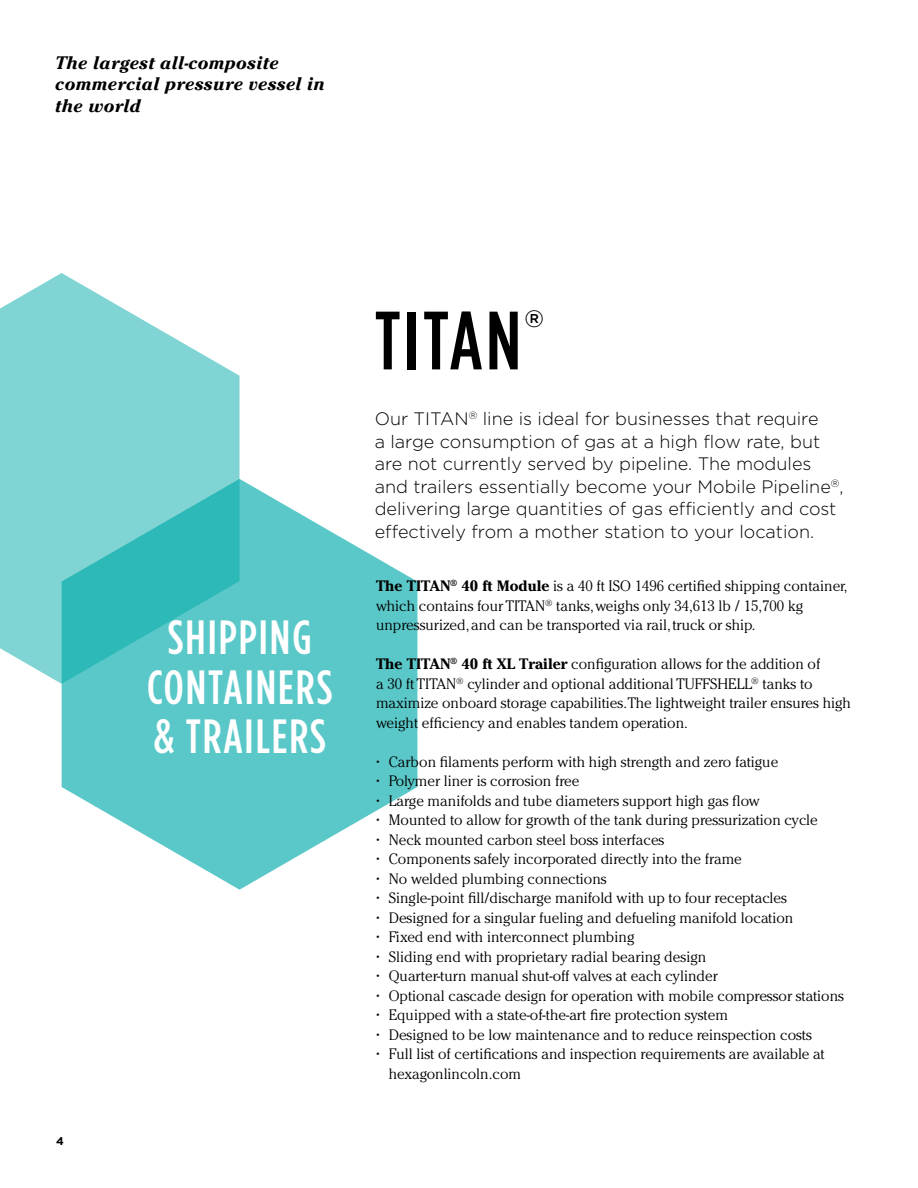
<style>
.page{position:relative;width:918px;height:1188px;background:#fff}
.page>*{position:absolute;margin:0;border:0;box-sizing:border-box;transform-origin:0 0}
.t1{font:500 condensed 82.5px "Gotham HTF";letter-spacing:.04em;color:#000}
.t2{font:500 condensed 48px/49.5px "Gotham HTF";letter-spacing:.04em;color:#fff;text-align:center}
.t3{font:500 23.55px "Gotham HTF";color:#000}
.t4{font:300 18px/22.5px "Gotham HTF";color:#000}
.t5{font:italic 700 18px/21.6px "Cheltenham";letter-spacing:.01em;color:#000}
.t6{font:300 15px/19.5px "Cheltenham";color:#000}
.t7{font:700 11.25px "Gotham HTF";color:#000}
.s1{font-weight:700}
</style>
<div class="page">
<svg style="left:0;top:273px;width:240px;height:411px;fill:#80d5d4"></svg>
<svg style="left:62px;top:479px;width:355px;height:411px;fill:#5ac8c8"></svg>
<p class="t5" style="left:55px;top:52px;width:271px">The largest all-composite commercial pressure vessel in the world</p>
<p class="t7" style="left:56px;top:1134px;width:9px">4</p>
<h2 class="t2" style="left:147px;top:612px;width:187px">SHIPPING<br>CONTAINERS &amp; TRAILERS</h2>
<h1 class="t1" style="left:375px;top:295px;width:148px">TITAN</h1>
<h3 class="t3" style="left:524px;top:306px;width:21px">®</h3>
<p class="t4" style="left:375px;top:407px;width:470px">Our TITAN<sup>®</sup> line is ideal for businesses that require<br>a large consumption of gas at a high flow rate, but are not currently served by pipeline. The modules and trailers essentially become your Mobile Pipeline<sup>®</sup>, delivering large quantities of gas efficiently and cost effectively from a mother station to your location.</p>
<p class="t6" style="left:376px;top:576px;width:473px"><span class="s1">The TITAN</span><sup>®</sup> <span class="s1">40 ft Module</span> is a 40 ft ISO 1496 certified shipping container, which contains four TITAN<sup>®</sup> tanks, weighs only 34,613 lb / 15,700 kg unpressurized, and can be transported via rail, truck or ship.</p>
<p class="t6" style="left:376px;top:654px;width:477px"><span class="s1">The TITAN</span><sup>®</sup> <span class="s1">40 ft XL Trailer</span> configuration allows for the addition of<br>a 30 ft TITAN<sup>®</sup> cylinder and optional additional TUFFSHELL<sup>®</sup> tanks to maximize onboard storage capabilities.The lightweight trailer ensures high weight efficiency and enables tandem operation.</p>
<p class="t6" style="left:376px;top:752px;width:404px">• Carbon filaments perform with high strength and zero fatigue</p>
<p class="t6" style="left:376px;top:771px;width:205px">• Polymer liner is corrosion free</p>
<p class="t6" style="left:376px;top:791px;width:385px">• Large manifolds and tube diameters support high gas flow</p>
<p class="t6" style="left:376px;top:810px;width:443px">• Mounted to allow for growth of the tank during pressurization cycle</p>
<p class="t6" style="left:376px;top:830px;width:290px">• Neck mounted carbon steel boss interfaces</p>
<p class="t6" style="left:376px;top:849px;width:367px">• Components safely incorporated directly into the frame</p>
<p class="t6" style="left:376px;top:869px;width:232px">• No welded plumbing connections</p>
<p class="t6" style="left:376px;top:888px;width:412px">• Single-point fill/discharge manifold with up to four receptacles</p>
<p class="t6" style="left:376px;top:908px;width:419px">• Designed for a singular fueling and defueling manifold location</p>
<p class="t6" style="left:376px;top:927px;width:260px">• Fixed end with interconnect plumbing</p>
<p class="t6" style="left:376px;top:947px;width:332px">• Sliding end with proprietary radial bearing design</p>
<p class="t6" style="left:376px;top:966px;width:343px">• Quarter-turn manual shut-off valves at each cylinder</p>
<p class="t6" style="left:376px;top:986px;width:469px">• Optional cascade design for operation with mobile compressor stations</p>
<p class="t6" style="left:376px;top:1005px;width:354px">• Equipped with a state-of-the-art fire protection system</p>
<p class="t6" style="left:376px;top:1025px;width:437px">• Designed to be low maintenance and to reduce reinspection costs</p>
<p class="t6" style="left:389px;top:1044px;width:438px;text-indent:-13px">• Full list of certifications and inspection requirements are available at hexagonlincoln.com</p>
</div>
